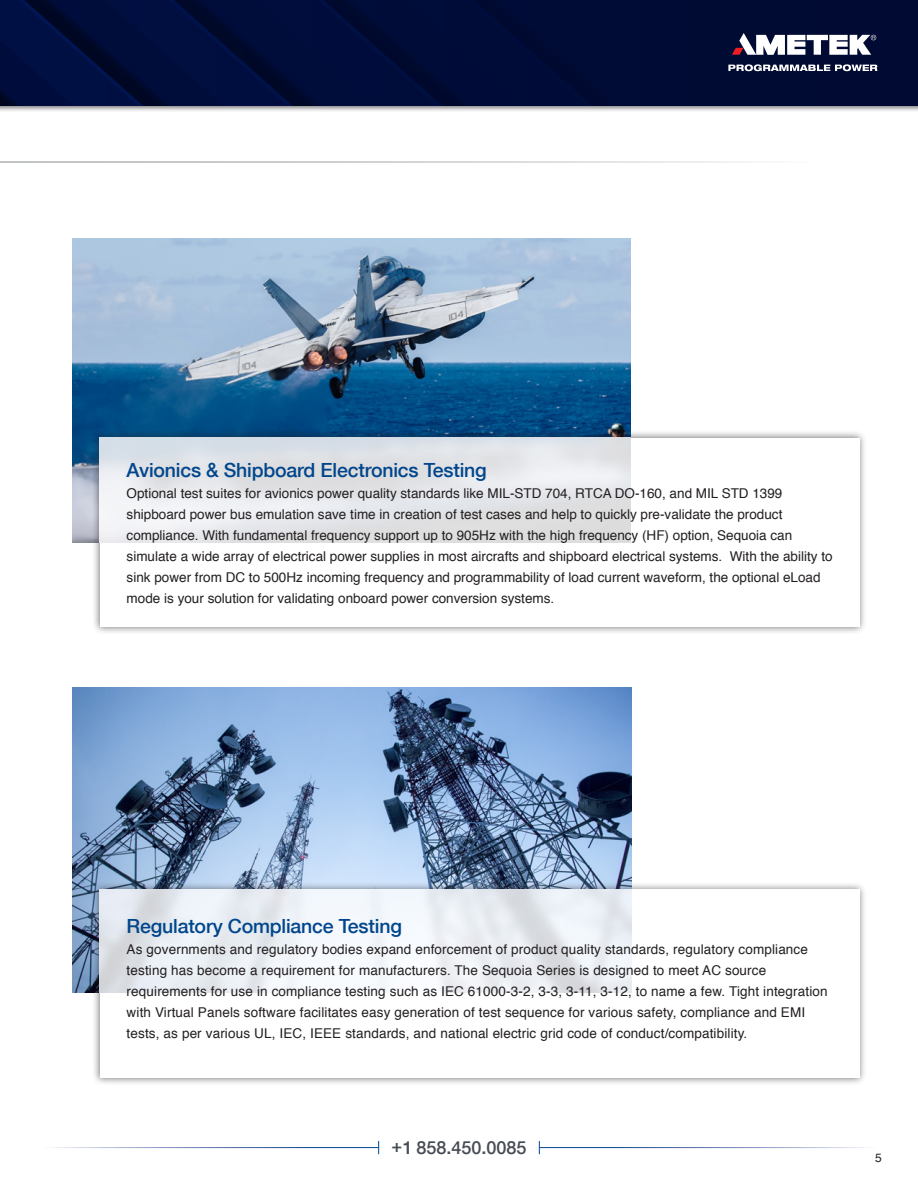
<style>
.page{position:relative;width:918px;height:1188px;background:#fff}
.page>*{position:absolute;margin:0;border:0;box-sizing:border-box;transform-origin:0 0}
.t1{font:500 19.5px "Helvetica Neue";letter-spacing:-.01em;color:#01468c}
.t2{font:500 18px "Helvetica Neue";color:#464b54}
.t3{font:13.5px/21px "Helvetica";color:#231f20}
.t4{font:12px "Helvetica";color:#231f20}
</style>
<div class="page">
<div style="left:0;top:0;width:918px;height:112px;background:#231f20;opacity:.6"></div>
<div style="left:0;top:0;width:918px;height:105px;background:#000b35"></div>
<svg style="left:370px;top:42px;width:70px;height:63px"></svg>
<svg style="left:0;top:0;width:370px;height:105px"></svg>
<svg style="left:378px;top:1141px;width:1px;height:13px"></svg>
<svg style="left:539px;top:1141px;width:1px;height:13px"></svg>
<svg style="left:732px;top:33px;width:144px;height:22px"></svg>
<svg style="left:728px;top:64px;width:149px;height:7px"></svg>
<img style="left:72px;top:239px;width:559px;height:303px">
<div style="left:92px;top:430px;width:775px;height:204px;background:#231f20;opacity:.6"></div>
<svg style="left:100px;top:438px;width:759px;height:189px"></svg>
<img style="left:72px;top:688px;width:560px;height:304px">
<div style="left:92px;top:882px;width:775px;height:204px;background:#231f20;opacity:.6"></div>
<svg style="left:100px;top:889px;width:759px;height:189px"></svg>
<p class="t1" style="left:127px;top:454px;width:362px">Avionics &amp; Shipboard Electronics Testing</p>
<p class="t3" style="left:127px;top:483px;width:707px">Optional test suites for avionics power quality standards like MIL-STD 704, RTCA DO-160, and MIL STD 1399 shipboard power bus emulation save time in creation of test cases and help to quickly pre-validate the product compliance. With fundamental frequency support up to 905Hz with the high frequency (HF) option, Sequoia can simulate a wide array of electrical power supplies in most aircrafts and shipboard electrical systems. With the ability to sink power from DC to 500Hz incoming frequency and programmability of load current waveform, the optional eLoad mode is your solution for validating onboard power conversion systems.</p>
<p class="t1" style="left:127px;top:911px;width:277px">Regulatory Compliance Testing</p>
<p class="t3" style="left:127px;top:940px;width:702px">As governments and regulatory bodies expand enforcement of product quality standards, regulatory compliance testing has become a requirement for manufacturers. The Sequoia Series is designed to meet AC source requirements for use in compliance testing such as IEC 61000-3-2, 3-3, 3-11, 3-12, to name a few. Tight integration with Virtual Panels software facilitates easy generation of test sequence for various safety, compliance and EMI tests, as per various UL, IEC, IEEE standards, and national electric grid code of conduct/compatibility.</p>
<h2 class="t2" style="left:391px;top:1133px;width:137px">+1 858.450.0085</h2>
<p class="t4" style="left:875px;top:1149px;width:8px">5</p>
</div>
